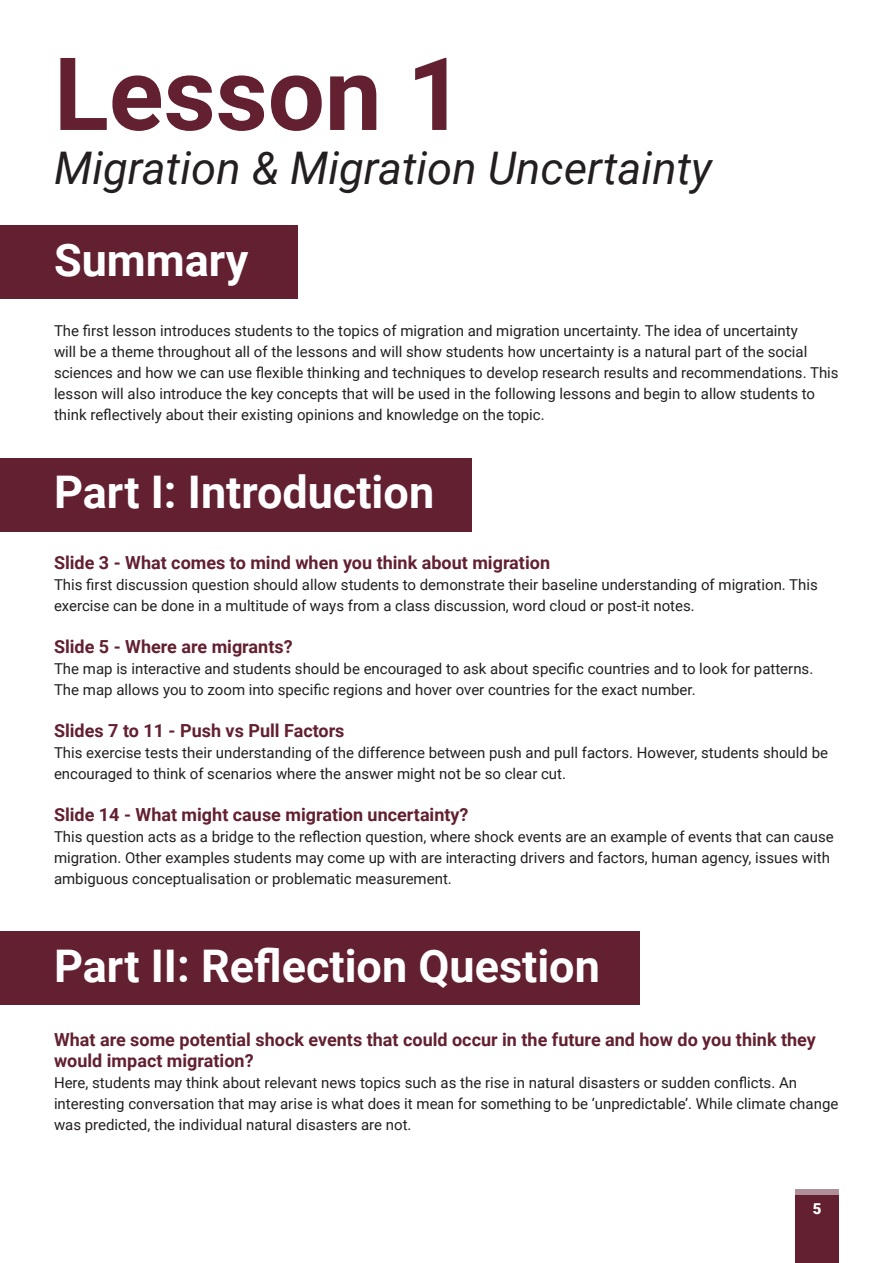
<style>
.page{position:relative;width:893px;height:1263px;background:#fff}
.page>*{position:absolute;margin:0;border:0;box-sizing:border-box;transform-origin:0 0}
.Heading_2_-_White{font:700 101.25px "Roboto";color:#622031}
.Heading_2_-_White-2{font:700 45px "Roboto";color:#fff}
.Heading_2_-_White-3{font:italic 45px "Roboto";color:#231f20}
.Heading_3_-_Wine{font:700 18px/21px "Roboto";color:#622031}
.t1{font:15px/21px "Roboto";color:#231f20}
.t2{font:900 15px "Roboto";color:#fff}
</style>
<div class="page">
<div style="left:795px;top:1195px;width:44px;height:68px;background:#622031"></div>
<div style="left:795px;top:1189px;width:44px;height:6px;background:#b08f98"></div>
<div style="left:0;top:225px;width:297px;height:74px;background:#622031"></div>
<div style="left:0;top:458px;width:472px;height:74px;background:#622031"></div>
<div style="left:0;top:931px;width:639px;height:74px;background:#622031"></div>
<p class="Heading_2_-_White" style="left:54px;top:23px;width:412px">Lesson 1</p>
<p class="Heading_2_-_White-3" style="left:54px;top:137px;width:659px">Migration &amp; Migration Uncertainty</p>
<p class="Heading_2_-_White-2" style="left:54px;top:228px;width:196px">Summary</p>
<p class="t1" style="left:54px;top:320px;width:786px">The first lesson introduces students to the topics of migration and migration uncertainty. The idea of uncertainty<br>will be a theme throughout all of the lessons and will show students how uncertainty is a natural part of the social sciences and how we can use flexible thinking and techniques to develop research results and recommendations. This lesson will also introduce the key concepts that will be used in the following lessons and begin to allow students to think reflectively about their existing opinions and knowledge on the topic.</p>
<p class="Heading_2_-_White-2" style="left:54px;top:461px;width:382px">Part I: Introduction</p>
<p class="Heading_3_-_Wine" style="left:54px;top:551px;width:498px">Slide 3 - What comes to mind when you think about migration</p>
<p class="t1" style="left:54px;top:573px;width:765px">This first discussion question should allow students to demonstrate their baseline understanding of migration. This exercise can be done in a multitude of ways from a class discussion, word cloud or post-it notes.</p>
<p class="Heading_3_-_Wine" style="left:54px;top:635px;width:240px">Slide 5 - Where are migrants?</p>
<p class="t1" style="left:54px;top:657px;width:761px">The map is interactive and students should be encouraged to ask about specific countries and to look for patterns.<br>The map allows you to zoom into specific regions and hover over countries for the exact number.</p>
<p class="Heading_3_-_Wine" style="left:54px;top:719px;width:292px">Slides 7 to 11 - Push vs Pull Factors</p>
<p class="t1" style="left:54px;top:741px;width:776px">This exercise tests their understanding of the difference between push and pull factors. However, students should be encouraged to think of scenarios where the answer might not be so clear cut.</p>
<p class="Heading_3_-_Wine" style="left:54px;top:803px;width:416px">Slide 14 - What might cause migration uncertainty?</p>
<p class="t1" style="left:54px;top:825px;width:781px">This question acts as a bridge to the reflection question, where shock events are an example of events that can cause migration. Other examples students may come up with are interacting drivers and factors, human agency, issues with ambiguous conceptualisation or problematic measurement.</p>
<p class="Heading_2_-_White-2" style="left:54px;top:934px;width:547px">Part II: Reflection Question</p>
<p class="Heading_3_-_Wine" style="left:54px;top:1028px;width:763px">What are some potential shock events that could occur in the future and how do you think they would impact migration?</p>
<p class="t1" style="left:54px;top:1071px;width:786px">Here, students may think about relevant news topics such as the rise in natural disasters or sudden conflicts. An interesting conversation that may arise is what does it mean for something to be ‘unpredictable’. While climate change was predicted, the individual natural disasters are not.</p>
<p class="t2" style="left:813px;top:1198px;width:10px">5</p>
</div>
